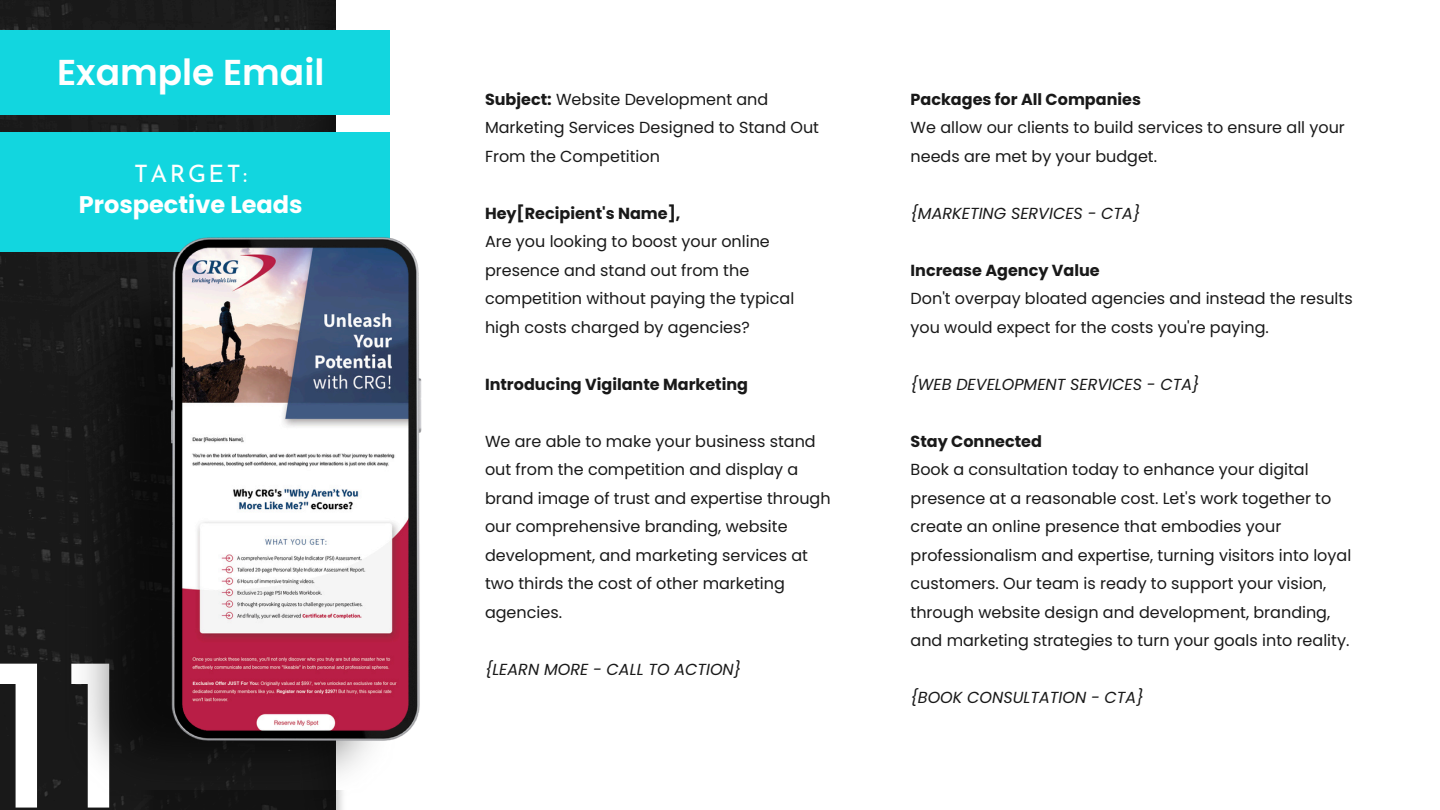
<style>
.page{position:relative;width:1440px;height:810px;background:#fff}
.page>*{position:absolute;margin:0;border:0;box-sizing:border-box;transform-origin:0 0}
.t1{font:218.7px "Josefin Sans";color:#fff}
.t2{font:600 36px "Poppins";color:#fff}
.t3{font:700 24.1px "Poppins";color:#fff}
.t4{font:24.1px "Josefin Sans";letter-spacing:.1em;color:#fff}
.t5{font:16px/28.5px "Poppins";color:#191919}
.t6{font:700 16px "Poppins";color:#191919}
.t7{font:italic 16px "Poppins";color:#191919}
.s1{font-weight:700}
</style>
<div class="page">
<div style="left:0;top:0;width:336px;height:810px;background:#191919"></div>
<img style="left:257px;top:0;width:78px;height:132px">
<img style="left:66px;top:258px;width:324px;height:544px">
<img style="left:140px;top:790px;width:208px;height:20px">
<div style="left:0;top:31px;width:390px;height:84px;background:#12d6df"></div>
<div style="left:0;top:132px;width:390px;height:120px;background:#12d6df"></div>
<img style="left:171px;top:237px;width:250px;height:503px">
<p class="t2" style="left:57px;top:47px;width:269px">Example Email</p>
<p class="t4" style="left:134px;top:164px;width:115px">TARGET:</p>
<p class="t3" style="left:79px;top:188px;width:225px">Prospective Leads</p>
<p class="t1" style="left:-12px;top:644px;width:146px">11</p>
<p class="t5" style="left:485px;top:85px;width:336px"><span class="s1">Subject:</span> Website Development and<br>Marketing Services Designed to Stand Out<br>From the Competition</p>
<p class="t6" style="left:485px;top:202px;width:197px">Hey[Recipient's Name],</p>
<h5 class="t5" style="left:485px;top:227px;width:311px">Are you looking to boost your online presence and stand out from the competition without paying the typical high costs charged by agencies?</h5>
<p class="t6" style="left:485px;top:373px;width:265px">Introducing Vigilante Marketing</p>
<h4 class="t5" style="left:485px;top:427px;width:347px">We are able to make your business stand out from the competition and display a brand image of trust and expertise through our comprehensive branding, website development, and marketing services at two thirds the cost of other marketing agencies.</h4>
<p class="t7" style="left:485px;top:658px;width:258px">{LEARN MORE - CALL TO ACTION}</p>
<p class="t6" style="left:911px;top:88px;width:232px">Packages for All Companies</p>
<h4 class="t5" style="left:911px;top:113px;width:436px">We allow our clients to build services to ensure all your needs are met by your budget.</h4>
<p class="t7" style="left:911px;top:202px;width:231px">{MARKETING SERVICES - CTA}</p>
<p class="t6" style="left:911px;top:259px;width:191px">Increase Agency Value</p>
<h4 class="t5" style="left:911px;top:284px;width:444px">Don't overpay bloated agencies and instead the results you would expect for the costs you're paying.</h4>
<p class="t7" style="left:911px;top:373px;width:291px">{WEB DEVELOPMENT SERVICES - CTA}</p>
<p class="t6" style="left:911px;top:430px;width:133px">Stay Connected</p>
<p class="t5" style="left:911px;top:455px;width:442px">Book a consultation today to enhance your digital presence at a reasonable cost. Let's work together to create an online presence that embodies your professionalism and expertise, turning visitors into loyal customers. Our team is ready to support your vision, through website design and development, branding, and marketing strategies to turn your goals into reality.</p>
<h1 class="t7" style="left:911px;top:686px;width:235px">{BOOK CONSULTATION - CTA}</h1>
</div>
